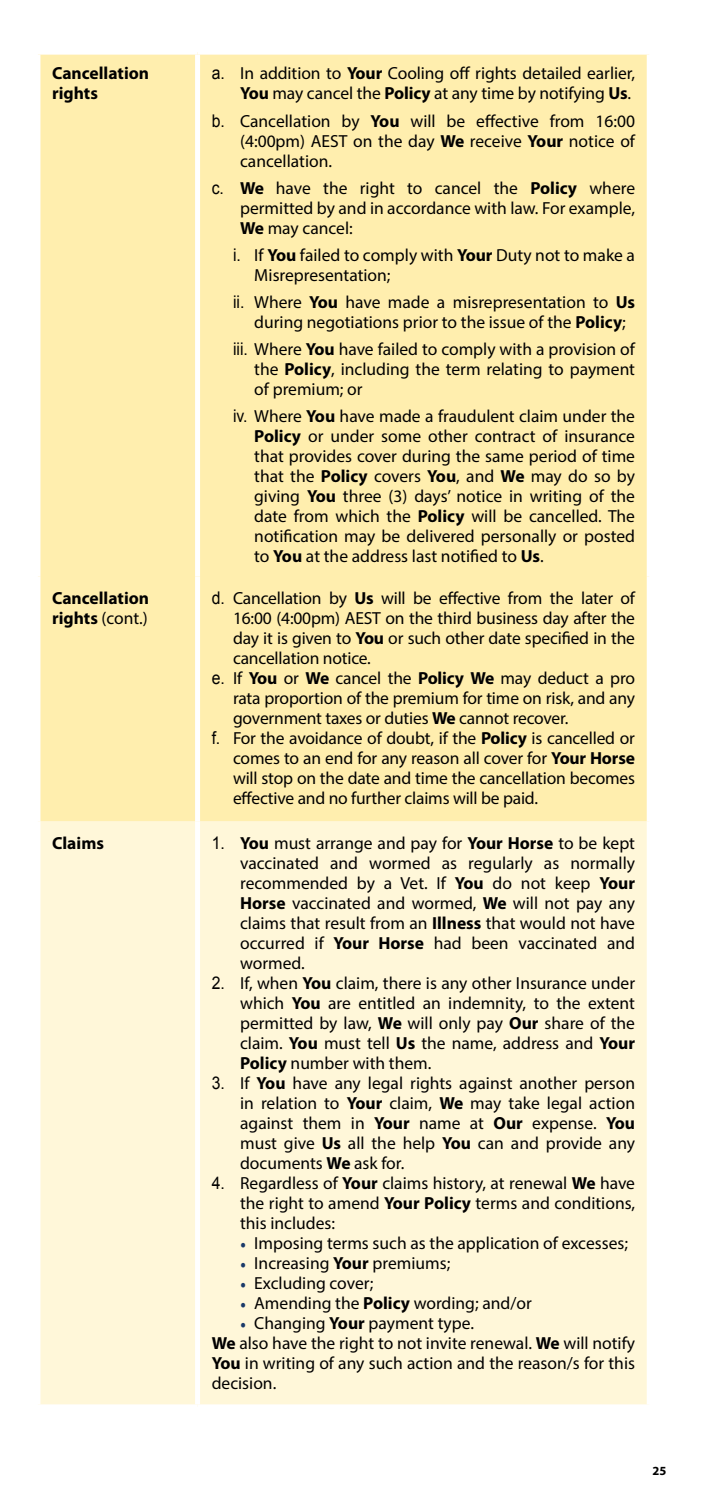
<style>
.page{position:relative;width:702px;height:1489px;background:#fff}
.page>*{position:absolute;margin:0;border:0;box-sizing:border-box;transform-origin:0 0}
.t1{font:17.5px/20px "Myriad Pro";color:#000;text-align:justify}
.t2{font:700 17.5px/19.8px "Myriad Pro";color:#000}
.t3{font:700 12.5px "Myriad Pro";color:#000}
.s1{font-family:"Arial"}
.s2{font-weight:700}
.s3{font-weight:400}
.s4{font-family:"Minion Pro";color:#1a3a6a}
</style>
<div class="page">
<div style="left:40px;top:55px;width:606px;height:766px;background:#ffeeae"></div>
<div style="left:40px;top:821px;width:606px;height:583px;background:#fff7d9"></div>
<div style="left:195px;top:55px;width:5px;height:521px;background:#fff"></div>
<div style="left:195px;top:576px;width:5px;height:245px;background:#fff"></div>
<div style="left:195px;top:821px;width:5px;height:583px;background:#fff"></div>
<p class="t2" style="left:52px;top:63px;width:98px">Cancellation rights</p>
<p class="t1" style="left:212px;top:63px;width:425px;text-align:right"><span class="s1">a.</span> In addition to <span class="s2">Your</span> Cooling off rights detailed earlier,<br><span class="s2">You</span> may cancel the <span class="s2">Policy</span> at any time by notifying <span class="s2">Us</span>.</p>
<p class="t1" style="left:240px;top:110px;width:396px;text-indent:-28px"><span class="s1">b.</span> Cancellation by <span class="s2">You</span> will be effective from 16:00 (4:00pm) AEST on the day <span class="s2">We</span> receive <span class="s2">Your</span> notice of cancellation.</p>
<p class="t1" style="left:240px;top:177px;width:396px;text-indent:-28px"><span class="s1">c.</span> <span class="s2">We</span> have the right to cancel the <span class="s2">Policy</span> where permitted by and in accordance with law. For example, <span class="s2">We</span> may cancel:</p>
<p class="t1" style="left:254px;top:245px;width:382px;text-indent:-21px"><span class="s1">i.</span> If <span class="s2">You</span> failed to comply with <span class="s2">Your</span> Duty not to make a<br>Misrepresentation;</p>
<p class="t1" style="left:254px;top:292px;width:382px;text-indent:-21px"><span class="s1">ii.</span> Where <span class="s2">You</span> have made a misrepresentation to <span class="s2">Us </span>during negotiations prior to the issue of the <span class="s2">Policy</span>;</p>
<p class="t1" style="left:254px;top:339px;width:382px;text-indent:-21px"><span class="s1">iii.</span> Where <span class="s2">You</span> have failed to comply with a provision of the <span class="s2">Policy</span>, including the term relating to payment of premium; or</p>
<p class="t1" style="left:254px;top:406px;width:382px;text-indent:-21px"><span class="s1">iv.</span> Where <span class="s2">You</span> have made a fraudulent claim under the <span class="s2">Policy</span> or under some other contract of insurance that provides cover during the same period of time that the <span class="s2">Policy</span> covers <span class="s2">You</span>, and <span class="s2">We</span> may do so by giving <span class="s2">You</span> three (3) days’ notice in writing of the date from which the <span class="s2">Policy</span> will be cancelled. The notification may be delivered personally or posted to <span class="s2">You</span> at the address last notified to <span class="s2">Us</span>.</p>
<p class="t2" style="left:52px;top:587px;width:98px">Cancellation rights <span class="s3">(cont.)</span></p>
<p class="t1" style="left:212px;top:587px;width:425px"><span class="s1">d.</span> Cancellation by <span class="s2">Us</span> will be effective from the later of</p>
<p class="t1" style="left:233px;top:607px;width:403px">16:00 (4:00pm) AEST on the third business day after the</p>
<p class="t1" style="left:233px;top:627px;width:403px">day it is given to <span class="s2">You</span> or such other date specified in the</p>
<p class="t1" style="left:233px;top:647px;width:139px">cancellation notice.</p>
<p class="t1" style="left:212px;top:667px;width:425px"><span class="s1">e.</span> If <span class="s2">You</span> or <span class="s2">We</span> cancel the <span class="s2">Policy We</span> may deduct a pro</p>
<p class="t1" style="left:233px;top:687px;width:403px">rata proportion of the premium for time on risk, and any</p>
<p class="t1" style="left:233px;top:707px;width:337px">government taxes or duties <span class="s2">We</span> cannot recover.</p>
<p class="t1" style="left:212px;top:727px;width:424px"><span class="s1">f.</span> For the avoidance of doubt, if the <span class="s2">Policy</span> is cancelled or</p>
<p class="t1" style="left:233px;top:747px;width:403px">comes to an end for any reason all cover for <span class="s2">Your Horse</span></p>
<p class="t1" style="left:233px;top:767px;width:403px">will stop on the date and time the cancellation becomes</p>
<p class="t1" style="left:233px;top:787px;width:306px">effective and no further claims will be paid.</p>
<p class="t2" style="left:52px;top:832px;width:53px">Claims</p>
<p class="t1" style="left:240px;top:832px;width:396px;text-indent:-28px"><span class="s1">1.</span> <span class="s2">You</span> must arrange and pay for <span class="s2">Your Horse</span> to be kept vaccinated and wormed as regularly as normally recommended by a Vet. If <span class="s2">You</span> do not keep <span class="s2">Your Horse</span> vaccinated and wormed, <span class="s2">We</span> will not pay any claims that result from an <span class="s2">Illness</span> that would not have occurred if <span class="s2">Your Horse</span> had been vaccinated and wormed.</p>
<p class="t1" style="left:240px;top:972px;width:396px;text-indent:-28px"><span class="s1">2.</span> If, when <span class="s2">You</span> claim, there is any other Insurance under which <span class="s2">You</span> are entitled an indemnity, to the extent permitted by law, <span class="s2">We</span> will only pay <span class="s2">Our</span> share of the claim. <span class="s2">You</span> must tell <span class="s2">Us</span> the name, address and <span class="s2">Your Policy</span> number with them.</p>
<p class="t1" style="left:240px;top:1072px;width:396px;text-indent:-28px"><span class="s1">3.</span> If <span class="s2">You</span> have any legal rights against another person in relation to <span class="s2">Your</span> claim, <span class="s2">We</span> may take legal action against them in <span class="s2">Your</span> name at <span class="s2">Our</span> expense. <span class="s2">You </span>must give <span class="s2">Us</span> all the help <span class="s2">You</span> can and provide any documents <span class="s2">We</span> ask for.</p>
<p class="t1" style="left:240px;top:1172px;width:396px;text-indent:-28px"><span class="s1">4.</span> Regardless of <span class="s2">Your</span> claims history, at renewal <span class="s2">We</span> have the right to amend <span class="s2">Your Policy</span> terms and conditions, this includes:</p>
<p class="t1" style="left:240px;top:1232px;width:389px"><span class="s4">•</span> Imposing terms such as the application of excesses;</p>
<p class="t1" style="left:240px;top:1252px;width:212px"><span class="s4">•</span> Increasing <span class="s2">Your</span> premiums;</p>
<p class="t1" style="left:240px;top:1272px;width:135px"><span class="s4">•</span> Excluding cover;</p>
<p class="t1" style="left:240px;top:1292px;width:293px"><span class="s4">•</span> Amending the <span class="s2">Policy</span> wording; and/or</p>
<p class="t1" style="left:212px;top:1312px;width:425px;text-align:left;text-indent:28px"><span class="s4">•</span> Changing <span class="s2">Your</span> payment type.<br><span class="s2">We</span> also have the right to not invite renewal. <span class="s2">We</span> will notify <span class="s2">You</span> in writing of any such action and the reason/s for this decision.</p>
<p class="t3" style="left:652px;top:1462px;width:15px">25</p>
</div>
